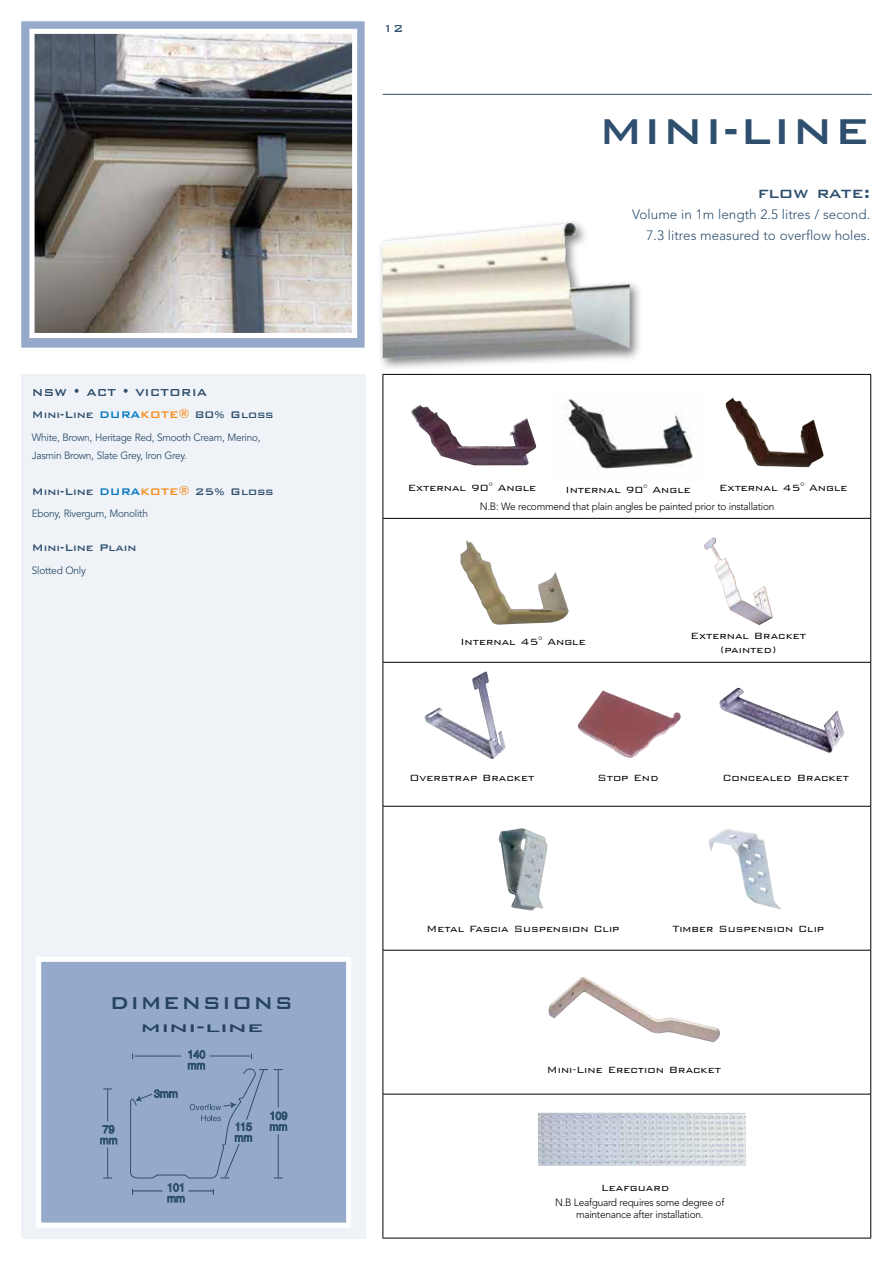
<style>
.page{position:relative;width:893px;height:1263px;background:#fff}
.page>*{position:absolute;margin:0;border:0;box-sizing:border-box;transform-origin:0 0}
.t1{font:500 48px "Bank Gothic BT";letter-spacing:.01em;color:#2e506e}
.t2{font:500 22.95px "Bank Gothic BT";letter-spacing:.05em;color:#25435e}
.t3{font:500 19.5px "Bank Gothic BT";color:#2e506e}
.t4{font:500 18px "Bank Gothic BT";color:#25435e;scale:1.5 1}
.t5{font:300 13.5px/21px "Avenir";color:#2e506e;text-align:right}
.t6{font:500 13.5px "Bank Gothic BT";color:#2e506e}
.t7{font:500 12.75px "Bank Gothic BT";color:#2e506e}
.t8{font:300 12px/14.4px "Bank Gothic BT";color:#000;text-align:center}
.t9{font:300 10.5px/12px "Avenir";letter-spacing:-.025em;color:#000;text-align:center;scale:.96 1}
.t10{font:10.5px/18px "Avenir";letter-spacing:-.025em;color:#2e506e;scale:.96 1}
.s1{color:#0076c0}
.s2{color:#f78e1e}
</style>
<div class="page">
<hr style="left:383px;top:374px;width:488px;height:1px;background:#000">
<hr style="left:383px;top:375px;width:1px;height:143px;background:#000">
<hr style="left:870px;top:375px;width:1px;height:143px;background:#000">
<hr style="left:383px;top:518px;width:488px;height:1px;background:#000">
<hr style="left:383px;top:518px;width:1px;height:144px;background:#000">
<hr style="left:870px;top:518px;width:1px;height:144px;background:#000">
<hr style="left:383px;top:662px;width:488px;height:1px;background:#000">
<hr style="left:383px;top:662px;width:1px;height:144px;background:#000">
<hr style="left:870px;top:662px;width:1px;height:144px;background:#000">
<hr style="left:383px;top:806px;width:488px;height:1px;background:#000">
<hr style="left:383px;top:806px;width:1px;height:144px;background:#000">
<hr style="left:870px;top:806px;width:1px;height:144px;background:#000">
<hr style="left:383px;top:950px;width:488px;height:1px;background:#000">
<hr style="left:383px;top:950px;width:1px;height:144px;background:#000">
<hr style="left:870px;top:950px;width:1px;height:144px;background:#000">
<hr style="left:383px;top:1094px;width:488px;height:1px;background:#000">
<hr style="left:383px;top:1094px;width:1px;height:144px;background:#000">
<hr style="left:870px;top:1094px;width:1px;height:144px;background:#000">
<hr style="left:383px;top:1238px;width:488px;height:1px;background:#000">
<div style="left:21px;top:374px;width:345px;height:865px;background:#eff2f7"></div>
<div style="left:21px;top:21px;width:344px;height:327px;background:#95a9cb;border:4px solid #95a9cb"></div>
<img style="left:35px;top:35px;width:316px;height:297px">
<div style="left:29px;top:29px;width:328px;height:309px;border:5px solid #fff"></div>
<div style="left:36px;top:957px;width:315px;height:271px;background:#95a9cb;border:5px solid #fff"></div>
<hr style="left:383px;top:94px;width:489px;height:1px;background:#2e506e">
<div style="left:378px;top:218px;width:265px;height:153px;background:#000;opacity:.5"></div>
<img style="left:383px;top:223px;width:247px;height:135px">
<img style="left:708px;top:829px;width:73px;height:81px">
<img style="left:549px;top:977px;width:171px;height:65px">
<hr style="left:107px;top:1089px;width:1px;height:32px;background:#2e506e">
<hr style="left:107px;top:1148px;width:1px;height:30px;background:#2e506e">
<svg style="left:100px;top:1125px;width:17px;height:19px"></svg>
<svg style="left:130px;top:1050px;width:157px;height:152px"></svg>
<img style="left:499px;top:828px;width:49px;height:82px">
<img style="left:538px;top:1113px;width:208px;height:53px">
<img style="left:565px;top:399px;width:128px;height:70px">
<img style="left:411px;top:405px;width:125px;height:60px">
<img style="left:725px;top:398px;width:99px;height:69px">
<img style="left:460px;top:540px;width:109px;height:85px">
<img style="left:704px;top:538px;width:69px;height:87px">
<img style="left:424px;top:671px;width:82px;height:88px">
<img style="left:719px;top:688px;width:125px;height:65px">
<img style="left:578px;top:690px;width:103px;height:68px">
<p class="t6" style="left:32px;top:385px;width:177px">NSW • ACT • VICTORIA</p>
<p class="t7" style="left:32px;top:408px;width:243px">Mini-Line <span class="s1">DURA</span><span class="s2">KOTE®</span> 80% Gloss</p>
<p class="t10" style="left:32px;top:428px;width:240px">White, Brown, Heritage Red, Smooth Cream, Merino,<br>Jasmin Brown, Slate Grey, Iron Grey.</p>
<p class="t7" style="left:32px;top:484px;width:243px">Mini-Line <span class="s1">DURA</span><span class="s2">KOTE®</span> 25% Gloss</p>
<p class="t10" style="left:32px;top:505px;width:122px">Ebony, Rivergum, Monolith</p>
<p class="t7" style="left:32px;top:541px;width:106px">Mini-Line Plain</p>
<p class="t10" style="left:32px;top:561px;width:58px">Slotted Only</p>
<h2 class="t2" style="left:110px;top:991px;width:185px">DIMENSIONS</h2>
<h3 class="t4" style="left:141px;top:1018px;width:83px">mini-line</h3>
<p class="t6" style="left:383px;top:21px;width:22px">12</p>
<h1 class="t1" style="left:598px;top:105px;width:273px">MINI-LINE</h1>
<h3 class="t3" style="left:758px;top:182px;width:114px">flow rate:</h3>
<p class="t5" style="left:632px;top:204px;width:239px">Volume in 1m length 2.5 litres / second.<br>7.3 litres measured to overflow holes.</p>
<p class="t8" style="left:408px;top:481px;width:130px">External 90° Angle</p>
<p class="t8" style="left:565px;top:483px;width:127px">Internal 90° Angle</p>
<p class="t8" style="left:719px;top:481px;width:130px">External 45° Angle</p>
<p class="t9" style="left:480px;top:501px;width:308px">N.B: We recommend that plain angles be painted prior to installation</p>
<p class="t8" style="left:460px;top:634px;width:127px">Internal 45° Angle</p>
<p class="t8" style="left:691px;top:628px;width:117px">External Bracket (painted)</p>
<p class="t8" style="left:409px;top:770px;width:126px">Overstrap Bracket</p>
<p class="t8" style="left:722px;top:770px;width:128px">Concealed Bracket</p>
<p class="t8" style="left:597px;top:770px;width:63px">Stop End</p>
<p class="t8" style="left:426px;top:921px;width:194px">Metal Fascia Suspension Clip</p>
<p class="t8" style="left:673px;top:921px;width:153px">Timber Suspension Clip</p>
<p class="t8" style="left:547px;top:1062px;width:176px">Mini-Line Erection Bracket</p>
<p class="t8" style="left:601px;top:1180px;width:70px">Leafguard</p>
<p class="t9" style="left:555px;top:1196px;width:178px">N.B Leafguard requires some degree of maintenance after installation.</p>
</div>
